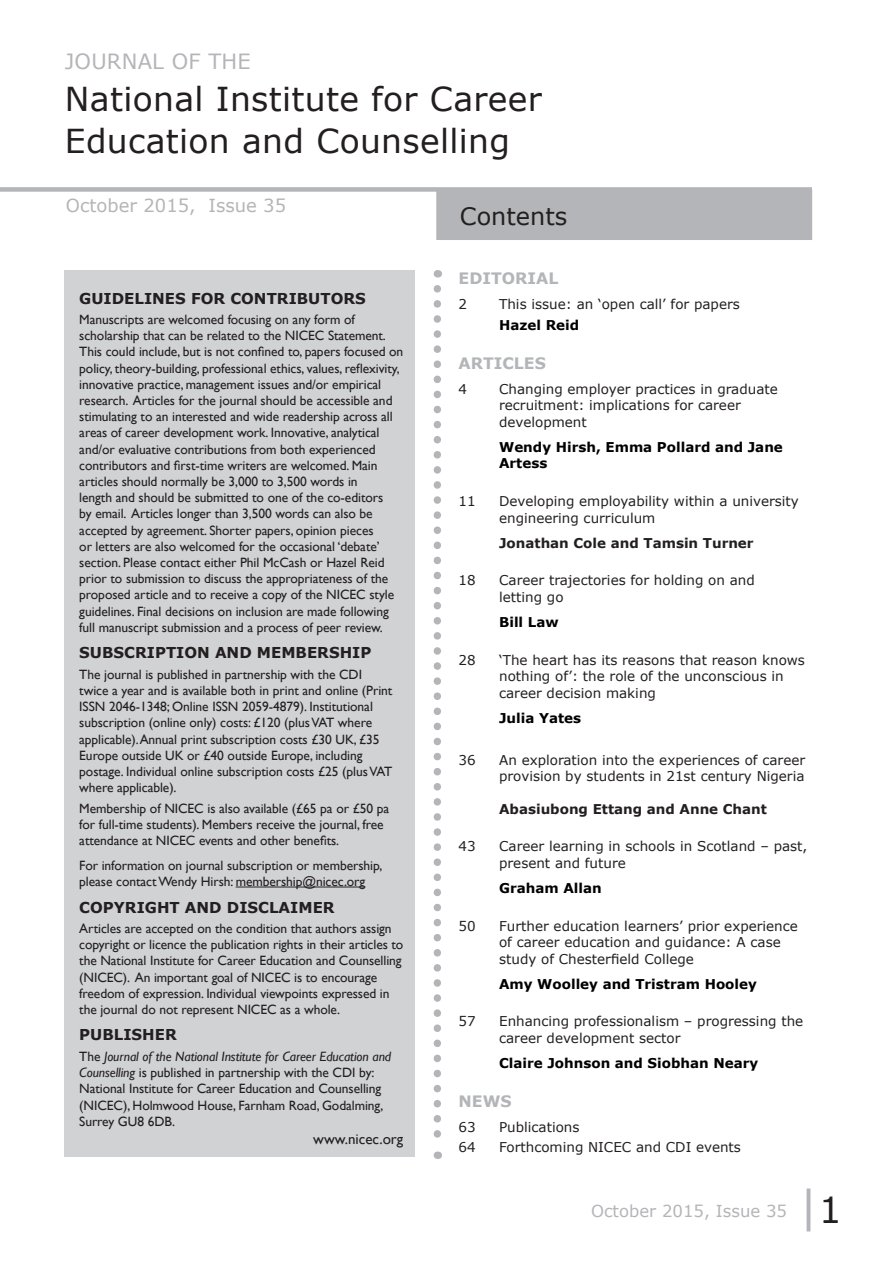
<style>
.page{position:relative;width:893px;height:1263px;background:#fff}
.page>*{position:absolute;margin:0;border:0;box-sizing:border-box;transform-origin:0 0}
.Heading_1{font:45px "Verdana";color:#b4b5b8}
.t1{font:33px/42px "Verdana";letter-spacing:.01em;color:#231f20}
.Authors{font:24px "Verdana";color:#231f20}
.t2{font:21px "Verdana";letter-spacing:.01em;color:#b4b5b8}
.Heading_3{font:18px "Verdana";color:#b4b5b8}
.Heading_1-2{font:16.5px "Verdana";color:#b4b5b8}
.t3{font:700 15.75px "Verdana";color:#b4b5b8}
.inside-normal{font:700 15px "Verdana";color:#231f20}
.inside-normal-2{font:15px "Gill Sans";color:#231f20}
.inside-normal-3{font:13.5px/16.2px "Gill Sans";letter-spacing:-.005em;color:#231f20}
.t4{font:13.5px/16.5px "Verdana";color:#231f20}
.small-body-table_cop{font:13.5px/16.2px "Gill Sans";letter-spacing:-.005em;color:#231f20}
.t5{font:700 13.5px/16.5px "Verdana";color:#000}
.t6{font:700 13.5px "Verdana";color:#231f20}
.s1{font-style:italic}
.s2{font-size:36px;color:#231f20}
</style>
<div class="page">
<div style="left:64px;top:270px;width:351px;height:887px;background:#d1d2d4"></div>
<svg style="left:434px;top:289px;width:7px;height:870px"></svg>
<div style="left:0;top:187px;width:812px;height:5px;background:#b4b5b8"></div>
<div style="left:436px;top:191px;width:376px;height:49px;background:#b4b5b8"></div>
<hr style="left:236px;top:887px;width:129px;height:1px;background:#231f20">
<p class="t2" style="left:65px;top:47px;width:187px">JOURNAL OF THE</p>
<p class="t1" style="left:65px;top:78px;width:479px">National Institute for Career<br>Education and Counselling</p>
<p class="Heading_3" style="left:66px;top:193px;width:222px">October 2015, Issue 35</p>
<p class="inside-normal" style="left:79px;top:287px;width:288px">GUIDELINES FOR CONTRIBUTORS</p>
<p class="inside-normal-3" style="left:79px;top:312px;width:326px">Manuscripts are welcomed focusing on any form of scholarship that can be related to the NICEC Statement.<br>This could include, but is not confined to, papers focused on policy, theory-building, professional ethics, values, reflexivity, innovative practice, management issues and/or empirical research. Articles for the journal should be accessible and stimulating to an interested and wide readership across all areas of career development work. Innovative, analytical and/or evaluative contributions from both experienced contributors and first-time writers are welcomed. Main articles should normally be 3,000 to 3,500 words in<br>length and should be submitted to one of the co-editors<br>by email. Articles longer than 3,500 words can also be accepted by agreement. Shorter papers, opinion pieces<br>or letters are also welcomed for the occasional ‘debate’ section. Please contact either Phil McCash or Hazel Reid prior to submission to discuss the appropriateness of the proposed article and to receive a copy of the NICEC style guidelines. Final decisions on inclusion are made following full manuscript submission and a process of peer review.</p>
<p class="inside-normal" style="left:79px;top:642px;width:294px">SUBSCRIPTION AND MEMBERSHIP</p>
<p class="inside-normal-3" style="left:79px;top:666px;width:315px">The journal is published in partnership with the CDI twice a year and is available both in print and online (Print ISSN 2046-1348; Online ISSN 2059-4879). Institutional subscription (online only) costs: £120 (plus VAT where applicable). Annual print subscription costs £30 UK, £35<br>Europe outside UK or £40 outside Europe, including postage. Individual online subscription costs £25 (plus VAT where applicable).</p>
<p class="small-body-table_cop" style="left:79px;top:800px;width:311px">Membership of NICEC is also available (£65 pa or £50 pa for full-time students). Members receive the journal, free attendance at NICEC events and other benefits.</p>
<p class="inside-normal-3" style="left:79px;top:857px;width:304px">For information on journal subscription or membership, please contact Wendy Hirsh: membership@nicec.org</p>
<p class="inside-normal" style="left:79px;top:896px;width:257px">COPYRIGHT AND DISCLAIMER</p>
<p class="inside-normal-3" style="left:79px;top:920px;width:326px">Articles are accepted on the condition that authors assign copyright or licence the publication rights in their articles to the National Institute for Career Education and Counselling (NICEC). An important goal of NICEC is to encourage freedom of expression. Individual viewpoints expressed in the journal do not represent NICEC as a whole.</p>
<p class="inside-normal" style="left:79px;top:1024px;width:99px">PUBLISHER</p>
<p class="inside-normal-3" style="left:79px;top:1048px;width:313px">The <span class="s1">Journal of the National Institute for Career Education and Counselling</span> is published in partnership with the CDI by:<br>National Institute for Career Education and Counselling (NICEC), Holmwood House, Farnham Road, Godalming, Surrey GU8 6DB.</p>
<p class="inside-normal-2" style="left:313px;top:1130px;width:92px">www.nicec.org</p>
<p class="Authors" style="left:460px;top:199px;width:109px">Contents</p>
<p class="t3" style="left:459px;top:267px;width:101px">EDITORIAL</p>
<p class="t4" style="left:459px;top:296px;width:10px">2</p>
<p class="t4" style="left:499px;top:296px;width:242px">This issue: an ‘open call’ for papers</p>
<p class="t5" style="left:499px;top:317px;width:82px">Hazel Reid</p>
<p class="t3" style="left:459px;top:352px;width:89px">ARTICLES</p>
<p class="t4" style="left:459px;top:380px;width:10px">4</p>
<p class="t4" style="left:499px;top:380px;width:280px">Changing employer practices in graduate recruitment: implications for career development</p>
<p class="t5" style="left:499px;top:438px;width:285px">Wendy Hirsh, Emma Pollard and Jane<br>Artess</p>
<p class="t4" style="left:459px;top:493px;width:19px">11</p>
<p class="t4" style="left:499px;top:493px;width:301px">Developing employability within a university engineering curriculum</p>
<p class="t6" style="left:499px;top:533px;width:256px">Jonathan Cole and Tamsin Turner</p>
<p class="t4" style="left:459px;top:572px;width:19px">18</p>
<p class="t4" style="left:499px;top:572px;width:257px">Career trajectories for holding on and letting go</p>
<p class="t5" style="left:499px;top:613px;width:61px">Bill Law</p>
<p class="t4" style="left:459px;top:651px;width:19px">28</p>
<p class="t4" style="left:499px;top:651px;width:307px">‘The heart has its reasons that reason knows nothing of’: the role of the unconscious in career decision making</p>
<p class="t5" style="left:499px;top:709px;width:84px">Julia Yates</p>
<p class="t4" style="left:459px;top:751px;width:19px">36</p>
<p class="t4" style="left:499px;top:751px;width:308px">An exploration into the experiences of career provision by students in 21st century Nigeria</p>
<p class="t6" style="left:499px;top:799px;width:269px">Abasiubong Ettang and Anne Chant</p>
<p class="t4" style="left:459px;top:838px;width:19px">43</p>
<p class="t4" style="left:499px;top:838px;width:310px">Career learning in schools in Scotland – past, present and future</p>
<p class="t5" style="left:499px;top:879px;width:104px">Graham Allan</p>
<p class="t4" style="left:459px;top:917px;width:19px">50</p>
<p class="t4" style="left:499px;top:917px;width:300px">Further education learners’ prior experience of career education and guidance: A case study of Chesterfield College</p>
<p class="t5" style="left:499px;top:975px;width:259px">Amy Woolley and Tristram Hooley</p>
<p class="t4" style="left:459px;top:1013px;width:19px">57</p>
<p class="t4" style="left:499px;top:1013px;width:306px">Enhancing professionalism – progressing the career development sector</p>
<p class="t5" style="left:499px;top:1054px;width:261px">Claire Johnson and Siobhan Neary</p>
<p class="t3" style="left:459px;top:1090px;width:55px">NEWS</p>
<p class="t4" style="left:459px;top:1118px;width:19px">63</p>
<p class="t4" style="left:499px;top:1118px;width:82px">Publications</p>
<p class="t4" style="left:459px;top:1139px;width:19px">64</p>
<p class="t4" style="left:499px;top:1139px;width:243px">Forthcoming NICEC and CDI events</p>
<p class="Heading_1-2" style="left:591px;top:1200px;width:198px">October 2015, Issue 35</p>
<p class="Heading_1" style="left:798px;top:1175px;width:45px">|<span class="s2">1</span></p>
</div>
